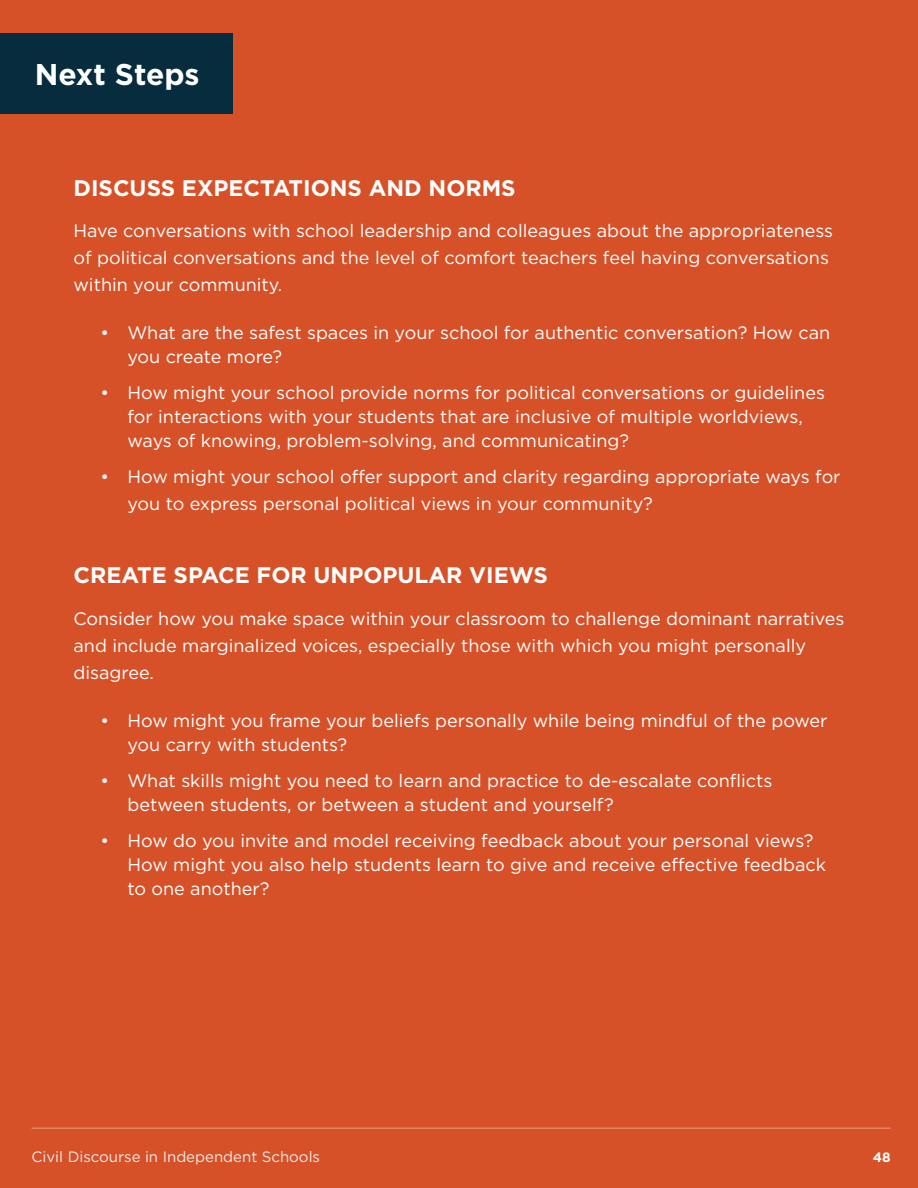
<style>
.page{position:relative;width:918px;height:1188px;background:#d65128}
.page>*{position:absolute;margin:0;border:0;box-sizing:border-box;transform-origin:0 0}
.t1{font:700 30px "Gotham";color:#fff}
.t2{font:700 22.5px "Gotham";color:#fff}
.t3{font:18px/24px "Gotham";color:#fff}
.t4{font:15px "Gotham";color:#eaeae8}
.t5{font:700 13.5px "Gotham";color:#fff}
</style>
<div class="page">
<hr style="left:32px;top:1127px;width:859px;height:2px;background:#fff">
<div style="left:0;top:33px;width:232px;height:81px;background:#062c3e"></div>
<h1 class="t1" style="left:35px;top:57px;width:166px">Next Steps</h1>
<p class="t2" style="left:74px;top:175px;width:444px">DISCUSS EXPECTATIONS AND NORMS</p>
<p class="t3" style="left:74px;top:217px;width:761px;line-height:27px">Have conversations with school leadership and colleagues about the appropriateness of political conversations and the level of comfort teachers feel having conversations within your community.</p>
<p class="t3" style="left:128px;top:320px;width:704px;text-indent:-27px">• What are the safest spaces in your school for authentic conversation? How can you create more?</p>
<p class="t3" style="left:128px;top:380px;width:699px;text-indent:-27px">• How might your school provide norms for political conversations or guidelines for interactions with your students that are inclusive of multiple worldviews, ways of knowing, problem-solving, and communicating?</p>
<p class="t3" style="left:128px;top:463px;width:715px;line-height:27px;text-indent:-27px">• How might your school offer support and clarity regarding appropriate ways for you to express personal political views in your community?</p>
<p class="t2" style="left:74px;top:563px;width:476px">CREATE SPACE FOR UNPOPULAR VIEWS</p>
<p class="t3" style="left:74px;top:604px;width:772px;line-height:27px">Consider how you make space within your classroom to challenge dominant narratives and include marginalized voices, especially those with which you might personally disagree.</p>
<p class="t3" style="left:128px;top:708px;width:702px;text-indent:-27px">• How might you frame your beliefs personally while being mindful of the power you carry with students?</p>
<p class="t3" style="left:128px;top:768px;width:646px;text-indent:-27px">• What skills might you need to learn and practice to de-escalate conflicts between students, or between a student and yourself?</p>
<p class="t3" style="left:128px;top:828px;width:700px;text-indent:-27px">• How do you invite and model receiving feedback about your personal views?<br>How might you also help students learn to give and receive effective feedback to one another?</p>
<p class="t4" style="left:32px;top:1147px;width:290px">Civil Discourse in Independent Schools</p>
<p class="t5" style="left:873px;top:1150px;width:19px">48</p>
</div>
